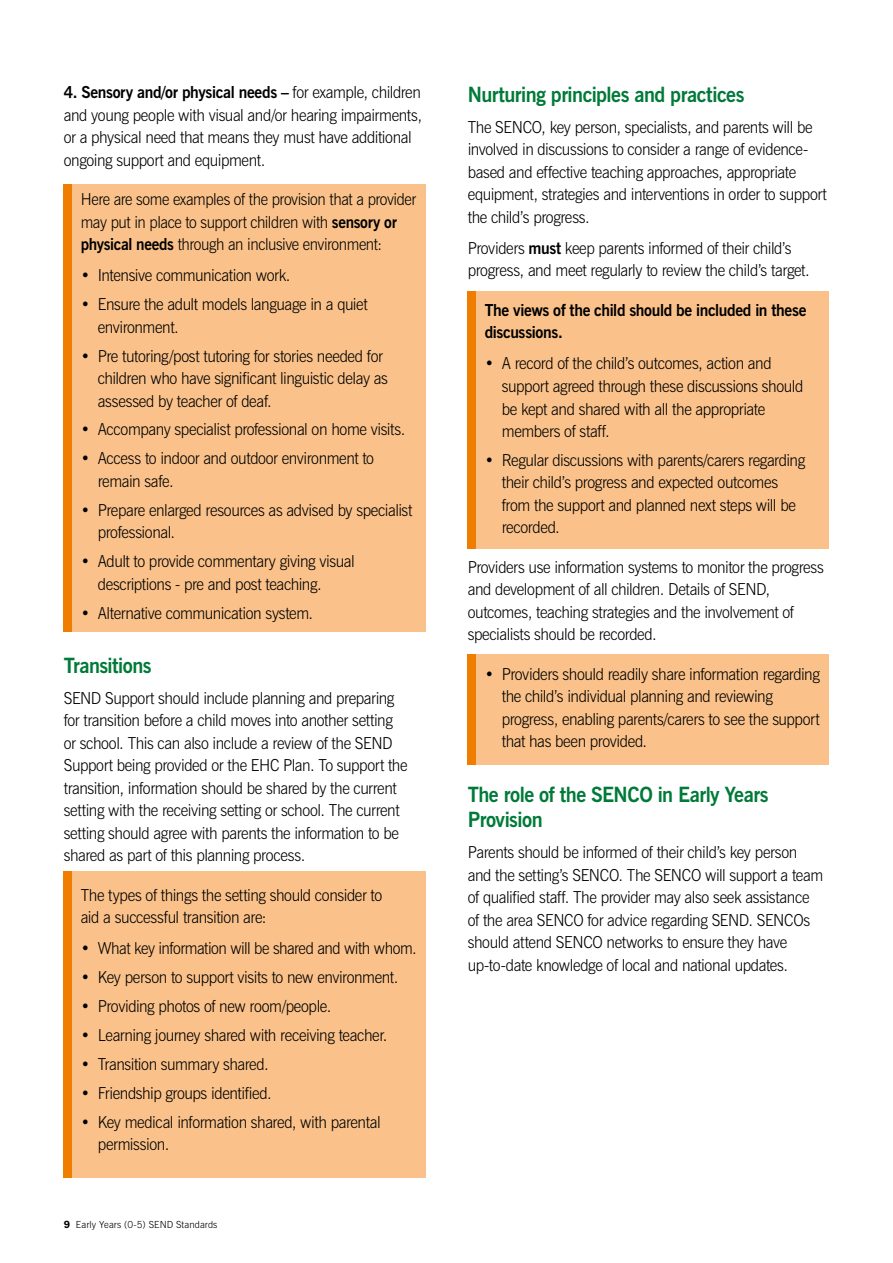
<style>
.page{position:relative;width:893px;height:1263px;background:#fff}
.page>*{position:absolute;margin:0;border:0;box-sizing:border-box;transform-origin:0 0}
.t1{font:700 21px/25.5px "News Gothic BT";letter-spacing:-.025em;color:#007a38;scale:.95 1}
.t2{font:300 16.5px/22.5px "News Gothic BT";letter-spacing:-.025em;color:#000;scale:.95 1}
.t3{font:300 16.5px/22.5px "News Gothic BT";letter-spacing:-.025em;color:#000;scale:.93 1}
.t4{font:700 16.5px/22.5px "News Gothic BT";letter-spacing:-.02em;color:#000;scale:.95 1}
.t5{font:300 9.75px "News Gothic BT";letter-spacing:.01em;color:#000}
.s1{font-weight:700}
.s2{font-family:"ITC Franklin Gothic Std";font-weight:600;font-size:10.5px}
</style>
<div class="page">
<div style="left:468px;top:291px;width:361px;height:258px;background:#fac28a"></div>
<div style="left:468px;top:291px;width:8px;height:258px;background:#ef7d00"></div>
<div style="left:468px;top:654px;width:361px;height:110px;background:#fac28a"></div>
<div style="left:468px;top:654px;width:8px;height:110px;background:#ef7d00"></div>
<div style="left:64px;top:184px;width:361px;height:447px;background:#fac28a"></div>
<div style="left:64px;top:184px;width:8px;height:447px;background:#ef7d00"></div>
<div style="left:64px;top:872px;width:361px;height:306px;background:#fac28a"></div>
<div style="left:64px;top:872px;width:8px;height:306px;background:#ef7d00"></div>
<p class="t2" style="left:64px;top:81px;width:379px"><span class="s1">4. Sensory and/or physical needs –</span> for example, children and young people with visual and/or hearing impairments, or a physical need that means they must have additional ongoing support and equipment.</p>
<p class="t3" style="left:81px;top:188px;width:362px">Here are some examples of the provision that a provider may put in place to support children with <span class="s1">sensory or physical needs</span> through an inclusive environment:</p>
<p class="t2" style="left:81px;top:264px;width:222px">• Intensive communication work.</p>
<p class="t2" style="left:98px;top:293px;width:286px;text-indent:-17px">• Ensure the adult models language in a quiet environment.</p>
<p class="t2" style="left:98px;top:344px;width:307px;text-indent:-17px">• Pre tutoring/post tutoring for stories needed for children who have significant linguistic delay as assessed by teacher of deaf.</p>
<p class="t2" style="left:81px;top:418px;width:343px">• Accompany specialist professional on home visits.</p>
<p class="t2" style="left:98px;top:447px;width:292px;text-indent:-17px">• Access to indoor and outdoor environment to remain safe.</p>
<p class="t2" style="left:98px;top:498px;width:333px;text-indent:-17px">• Prepare enlarged resources as advised by specialist professional.</p>
<p class="t2" style="left:98px;top:550px;width:272px;text-indent:-17px">• Adult to provide commentary giving visual descriptions - pre and post teaching.</p>
<p class="t2" style="left:81px;top:601px;width:246px">• Alternative communication system.</p>
<p class="t1" style="left:64px;top:652px;width:94px">Transitions</p>
<p class="t2" style="left:64px;top:687px;width:363px">SEND Support should include planning and preparing for transition before a child moves into another setting or school. This can also include a review of the SEND Support being provided or the EHC Plan. To support the transition, information should be shared by the current setting with the receiving setting or school. The current setting should agree with parents the information to be shared as part of this planning process.</p>
<p class="t2" style="left:81px;top:884px;width:319px">The types of things the setting should consider to aid a successful transition are:</p>
<p class="t2" style="left:81px;top:937px;width:355px">• What key information will be shared and with whom.</p>
<p class="t2" style="left:81px;top:966px;width:336px">• Key person to support visits to new environment.</p>
<p class="t2" style="left:81px;top:995px;width:265px">• Providing photos of new room/people.</p>
<p class="t2" style="left:81px;top:1024px;width:324px">• Learning journey shared with receiving teacher.</p>
<p class="t2" style="left:81px;top:1053px;width:199px">• Transition summary shared.</p>
<p class="t2" style="left:81px;top:1081px;width:203px">• Friendship groups identified.</p>
<p class="t2" style="left:98px;top:1110px;width:299px;text-indent:-17px">• Key medical information shared, with parental permission.</p>
<p class="t5" style="left:64px;top:1218px;width:155px"><span class="s2">9</span> Early Years (0-5) SEND Standards</p>
<p class="t1" style="left:468px;top:82px;width:293px">Nurturing principles and practices</p>
<p class="t2" style="left:468px;top:116px;width:379px">The SENCO, key person, specialists, and parents will be involved in discussions to consider a range of evidence&shy;based and effective teaching approaches, appropriate equipment, strategies and interventions in order to support the child’s progress.</p>
<p class="t2" style="left:468px;top:237px;width:362px">Providers <span class="s1">must</span> keep parents informed of their child’s progress, and meet regularly to review the child’s target.</p>
<p class="t4" style="left:485px;top:299px;width:340px">The views of the child should be included in these discussions.</p>
<p class="t2" style="left:502px;top:352px;width:319px;text-indent:-17px">• A record of the child’s outcomes, action and support agreed through these discussions should be kept and shared with all the appropriate members of staff.</p>
<p class="t2" style="left:502px;top:449px;width:321px;text-indent:-17px">• Regular discussions with parents/carers regarding their child’s progress and expected outcomes from the support and planned next steps will be recorded.</p>
<p class="t2" style="left:468px;top:556px;width:376px">Providers use information systems to monitor the progress and development of all children. Details of SEND, outcomes, teaching strategies and the involvement of specialists should be recorded.</p>
<p class="t2" style="left:502px;top:663px;width:336px;text-indent:-17px">• Providers should readily share information regarding the child’s individual planning and reviewing progress, enabling parents/carers to see the support that has been provided.</p>
<p class="t1" style="left:468px;top:781px;width:318px">The role of the SENCO in Early Years<br>Provision</p>
<p class="t2" style="left:468px;top:841px;width:376px">Parents should be informed of their child’s key person and the setting’s SENCO. The SENCO will support a team of qualified staff. The provider may also seek assistance of the area SENCO for advice regarding SEND. SENCOs should attend SENCO networks to ensure they have up-to-date knowledge of local and national updates.</p>
</div>
